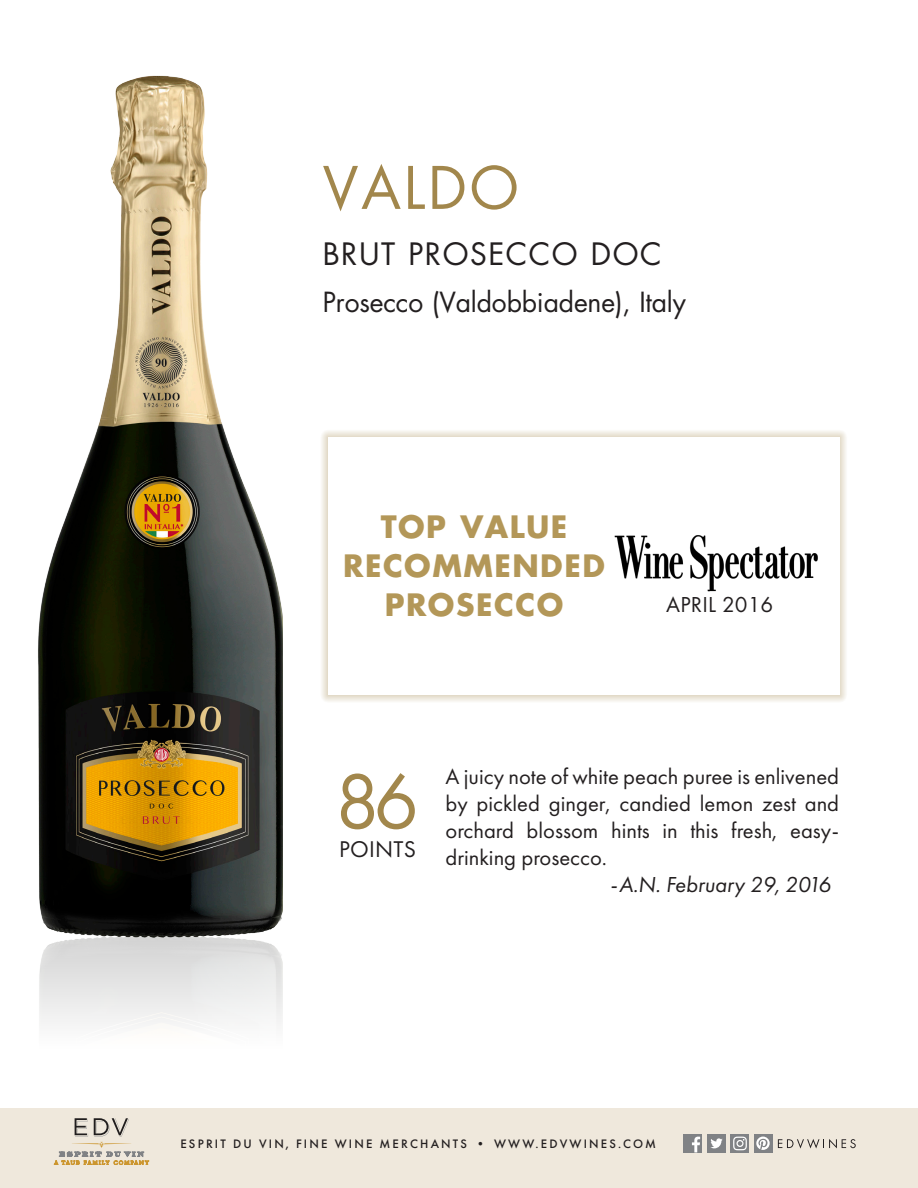
<style>
.page{position:relative;width:918px;height:1188px;background:#fff}
.page>*{position:absolute;margin:0;border:0;box-sizing:border-box;transform-origin:0 0}
.t1{font:81px "Futura PT";color:#a2874c}
.t2{font:57px "Futura";letter-spacing:.05em;color:#a2874c}
.t3{font:700 30px/39px "Futura";letter-spacing:.05em;color:#b39758;text-align:center}
.t4{font:30px "Futura";letter-spacing:.05em;color:#231f20}
.Para_Body{font:27px "Futura";letter-spacing:-.005em;color:#231f20}
.t5{font:23.7px "Futura PT";letter-spacing:.01em;color:#231f20}
.t6{font:22.5px/27px "Futura PT";color:#231f20;text-align:justify}
.t7{font:italic 22.5px "Futura PT";color:#231f20}
.t8{font:500 12.75px "Futura PT";letter-spacing:.17em;color:#231f20}
</style>
<div class="page">
<div style="left:320px;top:429px;width:527px;height:274px;background:#a2874c;opacity:.65"></div>
<div style="left:328px;top:437px;width:511px;height:258px;background:#fff"></div>
<img style="left:38px;top:75px;width:245px;height:844px">
<img style="left:39px;top:919px;width:244px;height:105px">
<div style="left:0;top:1108px;width:918px;height:80px;background:#efe8dc"></div>
<svg style="left:54px;top:1118px;width:95px;height:47px"></svg>
<svg style="left:731px;top:1134px;width:18px;height:18px"></svg>
<svg style="left:733px;top:1137px;width:14px;height:13px"></svg>
<div style="left:754px;top:1134px;width:18px;height:18px;background:#808285"></div>
<svg style="left:756px;top:1137px;width:14px;height:13px"></svg>
<div style="left:684px;top:1134px;width:18px;height:19px;background:#808285"></div>
<svg style="left:692px;top:1137px;width:8px;height:15px"></svg>
<div style="left:707px;top:1134px;width:19px;height:19px;background:#808285"></div>
<svg style="left:710px;top:1138px;width:13px;height:10px"></svg>
<svg style="left:778px;top:1139px;width:78px;height:10px"></svg>
<img style="left:614px;top:535px;width:204px;height:57px">
<p class="t2" style="left:323px;top:149px;width:197px">VALDO</p>
<p class="t4" style="left:323px;top:233px;width:340px">BRUT PROSECCO DOC</p>
<p class="Para_Body" style="left:323px;top:284px;width:365px">Prosecco (Valdobbiadene), Italy</p>
<p class="t3" style="left:343px;top:506px;width:263px">TOP VALUE<br>RECOMMENDED<br>PROSECCO</p>
<p class="t6" style="left:666px;top:591px;width:109px">APRIL 2016</p>
<p class="t1" style="left:339px;top:753px;width:79px">86</p>
<p class="t5" style="left:339px;top:835px;width:78px">POINTS</p>
<p class="t6" style="left:446px;top:763px;width:395px">A juicy note of white peach puree is enlivened by pickled ginger, candied lemon zest and orchard blossom hints in this fresh, easy&shy;drinking prosecco.</p>
<p class="t7" style="left:610px;top:871px;width:222px">-A.N. February 29, 2016</p>
<p class="t8" style="left:180px;top:1136px;width:477px">ESPRIT DU VIN, FINE WINE MERCHANTS • WWW.EDVWINES.COM</p>
</div>
